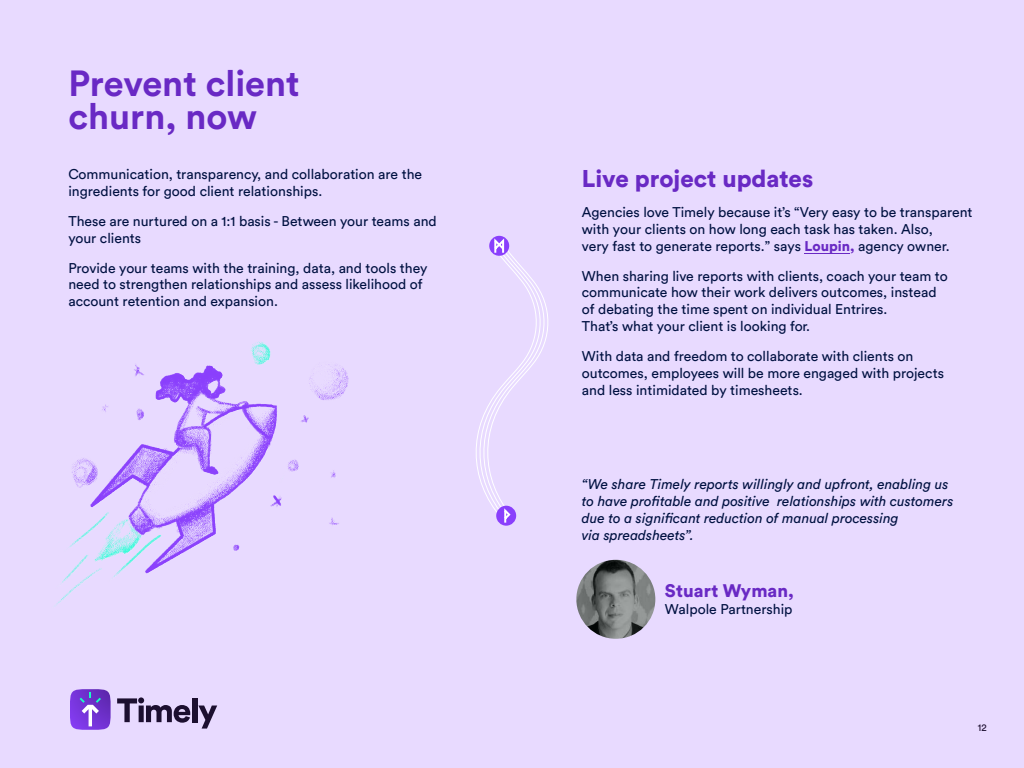
<style>
.page{position:relative;width:1024px;height:768px;background:#e8daff}
.page>*{position:absolute;margin:0;border:0;box-sizing:border-box;transform-origin:0 0}
.t1{font:700 36px/33px "Circular Std";color:#6929c4}
.t2{font:900 24px "Circular Std";color:#6929c4}
.t3{font:900 18px "Circular Std";color:#6929c4}
.t4{font:14px/16.8px "Circular Std";color:#001141}
.t5{font:italic 14px/16.8px "Circular Std";color:#001141}
.t6{font:10px "Circular Std";color:#1c0f30}
.s1{font-weight:900;color:#6929c4}
</style>
<div class="page">
<svg style="left:475px;top:236px;width:74px;height:289px"></svg>
<img style="left:54px;top:341px;width:295px;height:266px">
<svg style="left:117px;top:697px;width:73px;height:26px"></svg>
<div style="left:192px;top:698px;width:5px;height:24px;background:#1c0f30"></div>
<svg style="left:198px;top:706px;width:19px;height:23px"></svg>
<svg style="left:70px;top:689px;width:41px;height:41px;background:#8352d8"></svg>
<img style="left:576px;top:560px;width:79px;height:79px;border-radius:40px">
<hr style="left:805px;top:253px;width:45px;height:1px;background:#6929c4">
<h1 class="t1" style="left:68px;top:66px;width:233px">Prevent client churn, now</h1>
<p class="t4" style="left:68px;top:165px;width:355px">Communication, transparency, and collaboration are the ingredients for good client relationships.</p>
<p class="t4" style="left:68px;top:212px;width:370px">These are nurtured on a 1:1 basis - Between your teams and your clients</p>
<p class="t4" style="left:68px;top:259px;width:361px">Provide your teams with the training, data, and tools they need to strengthen relationships and assess likelihood of account retention and expansion.</p>
<h2 class="t2" style="left:582px;top:163px;width:233px">Live project updates</h2>
<p class="t4" style="left:582px;top:204px;width:392px">Agencies love Timely because it’s “Very easy to be transparent with your clients on how long each task has taken. Also,<br>very fast to generate reports.” says <span class="s1">Loupin,</span> agency owner.</p>
<p class="t4" style="left:582px;top:267px;width:368px">When sharing live reports with clients, coach your team to communicate how their work delivers outcomes, instead of debating the time spent on individual Entrires.<br>That’s what your client is looking for.</p>
<p class="t4" style="left:582px;top:348px;width:364px">With data and freedom to collaborate with clients on outcomes, employees will be more engaged with projects and less intimidated by timesheets.</p>
<p class="t5" style="left:582px;top:476px;width:373px">“We share Timely reports willingly and upfront, enabling us to have profitable and positive relationships with customers due to a significant reduction of manual processing<br>via spreadsheets”.</p>
<p class="t3" style="left:665px;top:579px;width:130px">Stuart Wyman,</p>
<p class="t4" style="left:665px;top:600px;width:129px">Walpole Partnership</p>
<p class="t6" style="left:978px;top:721px;width:10px">12</p>
</div>
